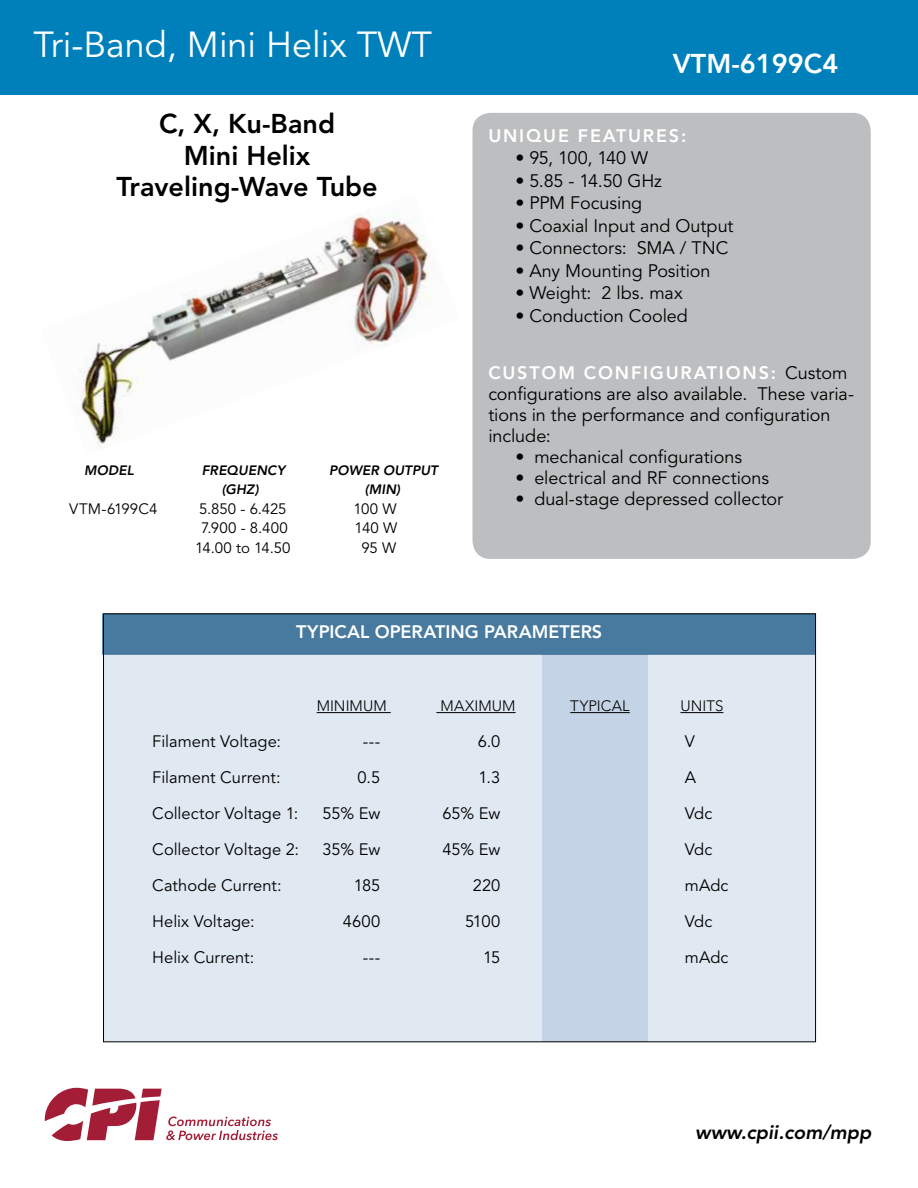
<style>
.page{position:relative;width:918px;height:1188px;background:#fff}
.page>*{position:absolute;margin:0;border:0;box-sizing:border-box;transform-origin:0 0}
.t1{font:36px "Avenir LT Pro";color:#fff}
.t2{font:800 27px/31.5px "Avenir LT Pro";color:#000;text-align:center}
.t3{font:800 27px "Avenir LT Pro";color:#fff}
.t4{font:italic 800 19.5px "Avenir LT Pro";color:#000}
.t5{font:18px/21px "Avenir LT Pro";letter-spacing:-.005em;color:#000}
.t6{font:800 18px "Avenir LT Pro";letter-spacing:.005em;color:#fff}
.t7{font:800 18px "Avenir LT Pro";letter-spacing:.1em;color:#fff}
.t8{font:16.5px "Avenir LT Pro";color:#000}
.t9{font:15px "Avenir LT Pro";color:#000}
.t10{font:300 15px "Avenir LT Pro";letter-spacing:.005em;color:#000}
.t11{font:italic 800 13.5px "Avenir LT Pro";letter-spacing:.01em;color:#000}
.s1{font-weight:800;color:#fff}
</style>
<div class="page">
<div style="left:0;top:0;width:918px;height:94px;background:#0080bb"></div>
<div style="left:472px;top:113px;width:399px;height:446px;background:#bcbec0;border-radius:18px"></div>
<svg style="left:45px;top:1088px;width:233px;height:53px"></svg>
<div style="left:104px;top:614px;width:712px;height:428px;background:#e0e8f2"></div>
<svg style="left:102px;top:613px;width:714px;height:42px;background:#47779c"></svg>
<div style="left:542px;top:654px;width:106px;height:388px;background:#c4d3e5"></div>
<img style="left:73px;top:213px;width:357px;height:233px">
<hr style="left:317px;top:712px;width:74px;height:1px;background:#000">
<hr style="left:436px;top:712px;width:80px;height:1px;background:#000">
<hr style="left:570px;top:712px;width:60px;height:1px;background:#000">
<hr style="left:680px;top:712px;width:43px;height:1px;background:#000">
<h1 class="t1" style="left:34px;top:23px;width:400px">Tri-Band, Mini Helix TWT</h1>
<h2 class="t2" style="left:117px;top:108px;width:263px">C, X, Ku-Band<br>Mini Helix<br>Traveling-Wave Tube</h2>
<p class="t11" style="left:84px;top:462px;width:51px">MODEL</p>
<p class="t11" style="left:202px;top:462px;width:85px">FREQUENCY</p>
<p class="t11" style="left:329px;top:462px;width:110px">POWER OUTPUT</p>
<p class="t11" style="left:222px;top:481px;width:38px">(GHZ)</p>
<p class="t11" style="left:365px;top:481px;width:37px">(MIN)</p>
<p class="t9" style="left:69px;top:499px;width:90px">VTM-6199C4</p>
<p class="t9" style="left:199px;top:499px;width:89px">5.850 - 6.425</p>
<p class="t9" style="left:353px;top:499px;width:45px">100 W</p>
<p class="t9" style="left:201px;top:519px;width:88px">7.900 - 8.400</p>
<p class="t9" style="left:355px;top:519px;width:44px">140 W</p>
<p class="t9" style="left:195px;top:538px;width:97px">14.00 to 14.50</p>
<p class="t9" style="left:362px;top:538px;width:36px">95 W</p>
<h2 class="t3" style="left:673px;top:48px;width:167px">VTM-6199C4</h2>
<p class="t7" style="left:488px;top:125px;width:199px">UNIQUE FEATURES:</p>
<p class="t5" style="left:515px;top:148px;width:134px">• 95, 100, 140 W</p>
<p class="t5" style="left:515px;top:170px;width:148px">• 5.85 - 14.50 GHz</p>
<p class="t5" style="left:515px;top:193px;width:128px">• PPM Focusing</p>
<p class="t5" style="left:515px;top:215px;width:220px">• Coaxial Input and Output</p>
<p class="t5" style="left:515px;top:238px;width:215px">• Connectors: SMA / TNC</p>
<p class="t5" style="left:515px;top:260px;width:197px">• Any Mounting Position</p>
<p class="t5" style="left:515px;top:283px;width:169px">• Weight: 2 lbs. max</p>
<p class="t5" style="left:515px;top:305px;width:174px">• Conduction Cooled</p>
<p class="t5" style="left:488px;top:362px;width:367px"><span class="s1">CUSTOM CONFIGURATIONS:</span> Custom configurations are also available. These varia&shy;tions in the performance and configuration include:</p>
<p class="t5" style="left:515px;top:446px;width:228px">• mechanical configurations</p>
<p class="t5" style="left:515px;top:467px;width:255px">• electrical and RF connections</p>
<p class="t5" style="left:515px;top:488px;width:269px">• dual-stage depressed collector</p>
<p class="t6" style="left:296px;top:621px;width:308px">TyPICAL OPERATING PARAMETERS</p>
<p class="t10" style="left:317px;top:697px;width:72px">MINIMUM</p>
<p class="t10" style="left:441px;top:697px;width:77px">MAXIMUM</p>
<p class="t10" style="left:570px;top:697px;width:61px">TYPICAL</p>
<p class="t10" style="left:680px;top:697px;width:44px">UNITS</p>
<p class="t8" style="left:152px;top:732px;width:130px">Filament Voltage:</p>
<p class="t8" style="left:363px;top:732px;width:19px">---</p>
<p class="t8" style="left:478px;top:732px;width:24px">6.0</p>
<p class="t8" style="left:685px;top:732px;width:12px">V</p>
<p class="t8" style="left:152px;top:768px;width:130px">Filament Current:</p>
<p class="t8" style="left:358px;top:768px;width:24px">0.5</p>
<p class="t8" style="left:478px;top:768px;width:23px">1.3</p>
<p class="t8" style="left:685px;top:768px;width:13px">A</p>
<p class="t8" style="left:152px;top:804px;width:148px">Collector Voltage 1:</p>
<p class="t8" style="left:323px;top:804px;width:59px">55% Ew</p>
<p class="t8" style="left:442px;top:804px;width:59px">65% Ew</p>
<p class="t8" style="left:685px;top:804px;width:29px">Vdc</p>
<p class="t8" style="left:152px;top:840px;width:148px">Collector Voltage 2:</p>
<p class="t8" style="left:323px;top:840px;width:59px">35% Ew</p>
<p class="t8" style="left:443px;top:840px;width:59px">45% Ew</p>
<p class="t8" style="left:685px;top:840px;width:29px">Vdc</p>
<p class="t8" style="left:152px;top:876px;width:131px">Cathode Current:</p>
<p class="t8" style="left:354px;top:876px;width:28px">185</p>
<p class="t8" style="left:473px;top:876px;width:29px">220</p>
<p class="t8" style="left:685px;top:876px;width:45px">mAdc</p>
<p class="t8" style="left:152px;top:912px;width:104px">Helix Voltage:</p>
<p class="t8" style="left:343px;top:912px;width:39px">4600</p>
<p class="t8" style="left:465px;top:912px;width:37px">5100</p>
<p class="t8" style="left:685px;top:912px;width:29px">Vdc</p>
<p class="t8" style="left:152px;top:948px;width:103px">Helix Current:</p>
<p class="t8" style="left:363px;top:948px;width:19px">---</p>
<p class="t8" style="left:483px;top:948px;width:19px">15</p>
<p class="t8" style="left:685px;top:948px;width:45px">mAdc</p>
<p class="t4" style="left:695px;top:1121px;width:178px">WWW.CPII.COM/MPP</p>
</div>
